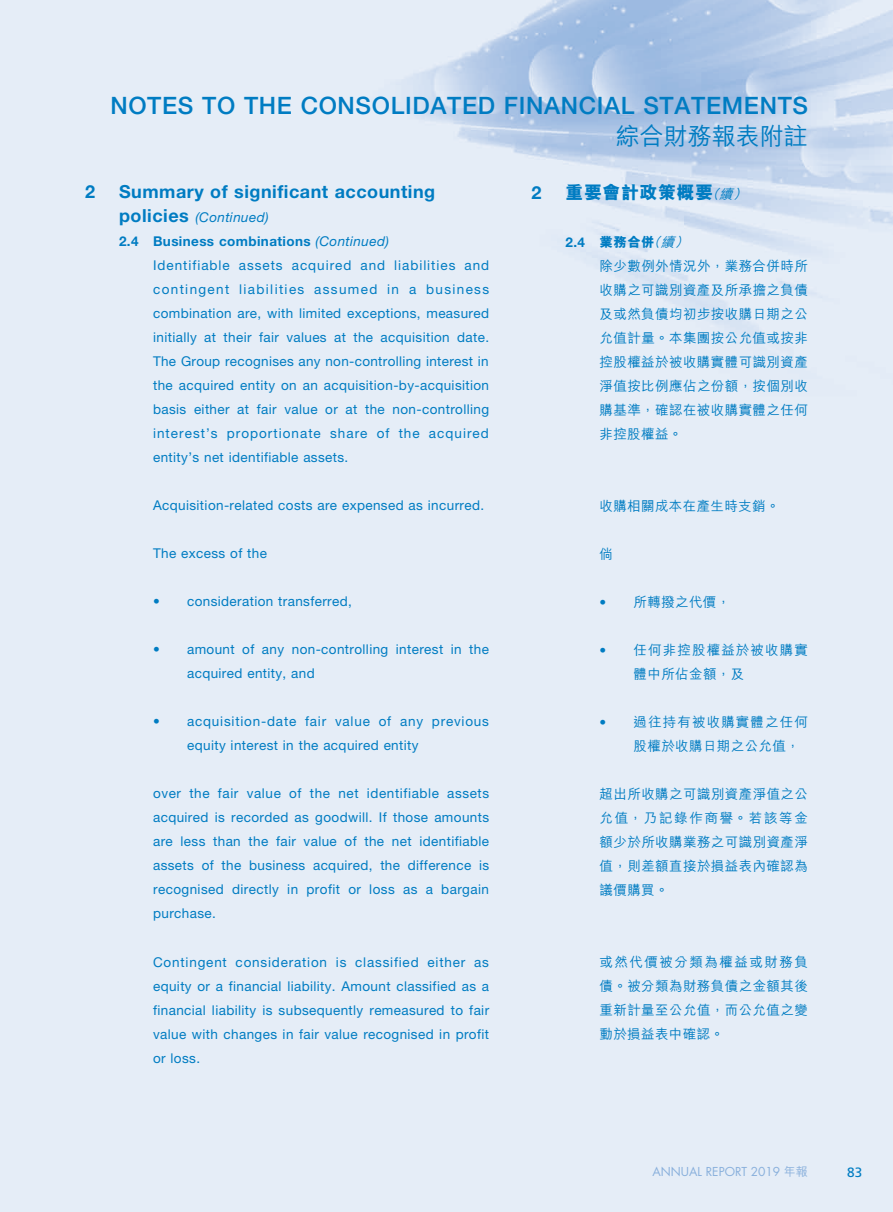
<style>
.page{position:relative;width:893px;height:1212px;background:#fff}
.page>*{position:absolute;margin:0;border:0;box-sizing:border-box;transform-origin:0 0}
.t1{font:500 24px "Helvetica Neue";letter-spacing:.03em;color:#007cc2}
.t2{font:500 24px "M Hei HK";color:#007cc2}
.t3{font:700 18px "Helvetica Neue";letter-spacing:.03em;color:#007cc2}
.t4{font:800 18px "M Hei HK";letter-spacing:.03em;color:#007cc2}
.t5{font:13.5px/24px "Helvetica Neue";letter-spacing:.03em;color:#007cc2;text-align:justify}
.t6{font:500 13.5px/24px "M Hei HK";letter-spacing:.03em;color:#007cc2;text-align:justify}
.t7{font:13.5px/24px "Helvetica Neue";letter-spacing:.06em;color:#007cc2}
.t8{font:500 13.5px/24px "M Hei HK";letter-spacing:.085em;color:#007cc2}
.t9{font:13.5px "Helvetica Neue";letter-spacing:.07em;color:#007cc2}
.t10{font:13.5px "Helvetica Neue";letter-spacing:.075em;color:#007cc2}
.t11{font:13.5px "Helvetica Neue";letter-spacing:.1em;color:#007cc2}
.t12{font:700 13.5px "Helvetica Neue";letter-spacing:.03em;color:#007cc2}
.t13{font:italic 13.5px "Helvetica Neue";letter-spacing:.03em;color:#007cc2}
.t14{font:13.5px "Frutiger";color:#007cc2}
.t15{font:12px "Futura";color:#89b0dc}
.s1{font-weight:700;font-style:normal;font-size:18px}
.s2{font-weight:400;font-style:italic}
.s3{font-weight:500;font-style:italic;font-size:13.5px}
.s4{font-family:"Helvetica Neue";font-weight:700}
.s5{font-weight:800}
.s6{font-style:italic}
.s7{font-family:"Helvetica Neue";font-weight:400}
.s8{font-family:"M Hei HK";font-weight:500}
</style>
<div class="page">
<h1 class="t1" style="left:110px;top:91px;width:18px">NOTES</h1>
<h1 class="t1" style="left:202px;top:91px;width:118px">TO THE CONSO</h1>
<h1 class="t1" style="left:391px;top:91px;width:370px">LIDATE D FINANC IAL STATEMENTS</h1>
<h1 class="t2" style="left:616px;top:119px;width:194px">綜合財務報表附註</h1>
<h2 class="t3" style="left:85px;top:181px;width:12px">2</h2>
<h2 class="t3" style="left:119px;top:181px;width:318px">Summary of significant accounting</h2>
<p class="t13" style="left:119px;top:209px;width:151px"><span class="s1">policies</span> (Continued)</p>
<p class="t12" style="left:119px;top:233px;width:271px">2.4 Business combinations <span class="s2">(Continued)</span></p>
<p class="t9" style="left:153px;top:257px;width:338px">Identifiable assets acquired and liabilities and</p>
<p class="t11" style="left:153px;top:281px;width:338px">contingent liabilities assumed in a business</p>
<p class="t5" style="left:153px;top:301px;width:338px">combination are, with limited exceptions, measured</p>
<p class="t5" style="left:153px;top:325px;width:338px">initially at their fair values at the acquisition date.</p>
<p class="t5" style="left:153px;top:349px;width:337px">The Group recognises any non-controlling interest in</p>
<p class="t5" style="left:153px;top:373px;width:338px">the acquired entity on an acquisition-by-acquisition</p>
<p class="t5" style="left:153px;top:397px;width:337px">basis either at fair value or at the non-controlling</p>
<p class="t10" style="left:153px;top:425px;width:337px">interest’s proportionate share of the acquired</p>
<p class="t5" style="left:153px;top:445px;width:197px">entity’s net identifiable assets.</p>
<p class="t5" style="left:153px;top:493px;width:333px">Acquisition-related costs are expensed as incurred.</p>
<p class="t5" style="left:153px;top:541px;width:115px">The excess of the</p>
<p class="t5" style="left:153px;top:589px;width:200px">• consideration transferred,</p>
<p class="t5" style="left:187px;top:637px;width:303px;text-indent:-34px">• amount of any non-controlling interest in the acquired entity, and</p>
<p class="t7" style="left:187px;top:709px;width:303px;text-indent:-34px">• acquisition-date fair value of any previous equity interest in the acquired entity</p>
<p class="t5" style="left:153px;top:781px;width:338px">over the fair value of the net identifiable assets acquired is recorded as goodwill. If those amounts are less than the fair value of the net identifiable assets of the business acquired, the difference is recognised directly in profit or loss as a bargain purchase.</p>
<p class="t5" style="left:153px;top:949px;width:338px">Contingent consideration is classified either as equity or a financial liability. Amount classified as a financial liability is subsequently remeasured to fair value with changes in fair value recognised in profit or loss.</p>
<h2 class="t3" style="left:531px;top:181px;width:12px">2</h2>
<h2 class="t4" style="left:566px;top:180px;width:187px">重要會計政策概要<span class="s3">（續）</span></h2>
<p class="t6" style="left:599px;top:229px;width:210px;text-align:left;text-indent:-34px"><span class="s4">2.4</span> <span class="s5">業務合併</span><span class="s6">（續）<br></span>除少數例外情況外，業務合併時所收購之可識別資產及所承擔之負債及或然負債均初步按收購日期之公允值計量。本集團按公允值或按非控股權益於被收購實體可識別資產淨值按比例應佔之份額，按個別收購基準，確認在被收購實體之任何非控股權益。</p>
<p class="t6" style="left:599px;top:493px;width:182px">收購相關成本在產生時支銷。</p>
<p class="t6" style="left:600px;top:541px;width:15px">倘</p>
<p class="t6" style="left:600px;top:589px;width:132px"><span class="s7">•</span> 所轉撥之代價，</p>
<p class="t8" style="left:634px;top:637px;width:176px;text-indent:-34px"><span class="s7">•</span> 任何非控股權益於被收購實體中所佔金額，及</p>
<p class="t8" style="left:634px;top:709px;width:176px;text-indent:-34px"><span class="s7">•</span> 過往持有被收購實體之任何股權於收購日期之公允值，</p>
<p class="t6" style="left:600px;top:781px;width:210px">超出所收購之可識別資產淨值之公允值，乃記錄作商譽。若該等金額少於所收購業務之可識別資產淨值，則差額直接於損益表內確認為議價購買。</p>
<p class="t6" style="left:599px;top:949px;width:210px">或然代價被分類為權益或財務負債。被分類為財務負債之金額其後重新計量至公允值，而公允值之變動於損益表中確認。</p>
<p class="t15" style="left:653px;top:1164px;width:157px">ANNUAL REPORT 2019 <span class="s8">年報</span></p>
<p class="t14" style="left:847px;top:1164px;width:17px">83</p>
</div>
